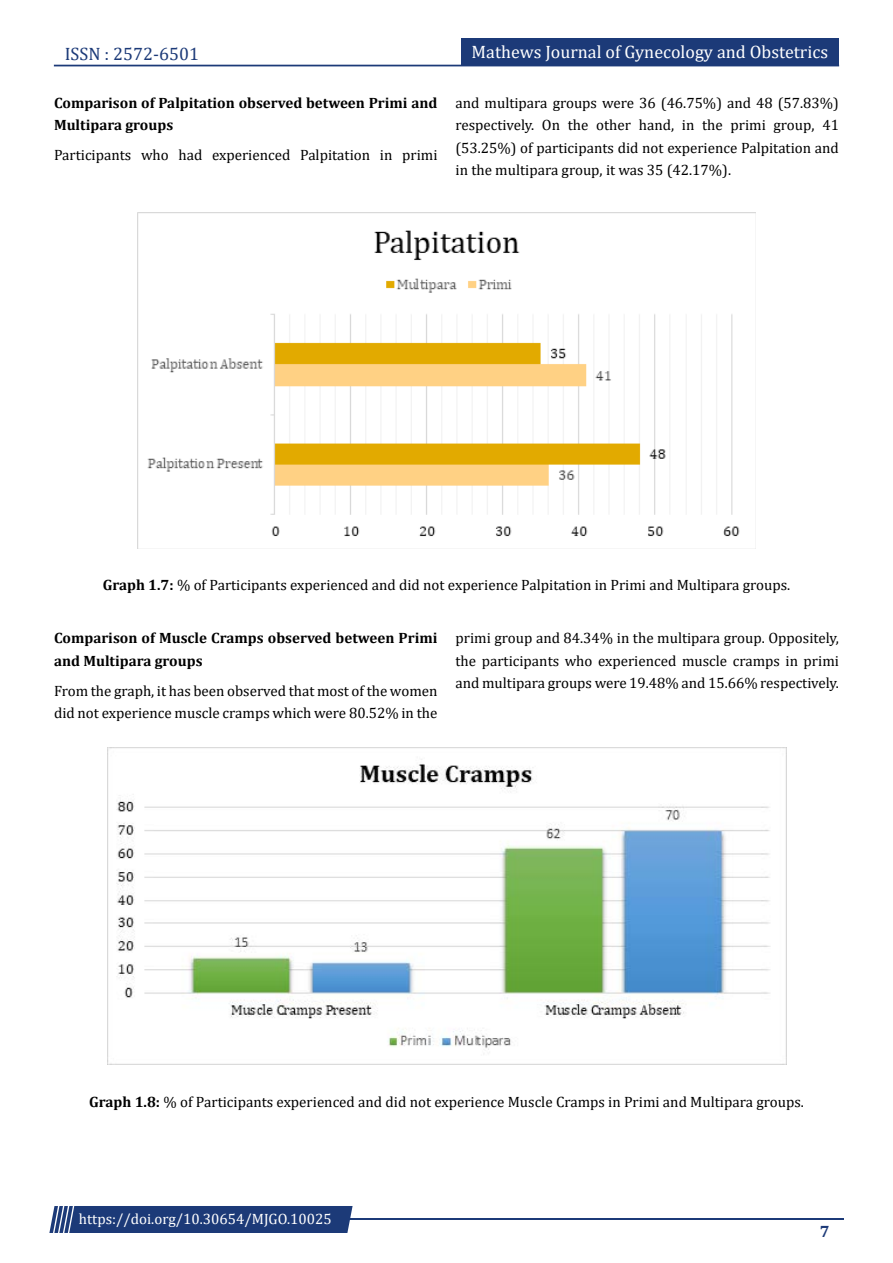
<style>
.page{position:relative;width:893px;height:1263px;background:#fff}
.page>*{position:absolute;margin:0;border:0;box-sizing:border-box;transform-origin:0 0}
.t1{font:18px "Cambria";color:#fff}
.t2{font:18px "Cambria";color:#1c3a78}
.t3{font:700 16.5px "Cambria";color:#1c3a78}
.t4{font:15px/22.5px "Cambria";color:#000;text-align:justify}
.t5{font:700 15px/22.5px "Cambria";color:#000}
.t6{font:15px "Cambria";color:#fff}
.s1{font-weight:700}
</style>
<div class="page">
<div style="left:54px;top:65px;width:785px;height:1px;border:1px solid #1c3a78"></div>
<div style="left:461px;top:39px;width:378px;height:27px;background:#1c3a78"></div>
<hr style="left:310px;top:1219px;width:534px;height:1px;background:#1c3a78">
<div style="left:49px;top:1206px;width:304px;height:27px;background:#1c3a78"></div>
<img style="left:138px;top:213px;width:618px;height:336px">
<img style="left:107px;top:748px;width:679px;height:316px">
<p class="t2" style="left:65px;top:43px;width:136px">ISSN : 2572-6501</p>
<p class="t5" style="left:54px;top:91px;width:385px">Comparison of Palpitation observed between Primi and<br>Multipara groups</p>
<p class="t4" style="left:54px;top:144px;width:385px">Participants who had experienced Palpitation in primi</p>
<p class="t1" style="left:472px;top:41px;width:358px">Mathews Journal of Gynecology and Obstetrics</p>
<p class="t4" style="left:455px;top:91px;width:385px">and multipara groups were 36 (46.75%) and 48 (57.83%) respectively. On the other hand, in the primi group, 41 (53.25%) of participants did not experience Palpitation and in the multipara group, it was 35 (42.17%).</p>
<p class="t4" style="left:103px;top:574px;width:689px"><span class="s1">Graph 1.7:</span> % of Participants experienced and did not experience Palpitation in Primi and Multipara groups.</p>
<p class="t5" style="left:54px;top:626px;width:385px">Comparison of Muscle Cramps observed between Primi and Multipara groups</p>
<p class="t4" style="left:54px;top:679px;width:385px">From the graph, it has been observed that most of the women did not experience muscle cramps which were 80.52% in the</p>
<p class="t4" style="left:455px;top:627px;width:385px">primi group and 84.34% in the multipara group. Oppositely, the participants who experienced muscle cramps in primi and multipara groups were 19.48% and 15.66% respectively.</p>
<p class="t4" style="left:89px;top:1090px;width:716px"><span class="s1">Graph 1.8:</span> % of Participants experienced and did not experience Muscle Cramps in Primi and Multipara groups.</p>
<p class="t6" style="left:79px;top:1210px;width:254px">https://doi.org/10.30654/MJGO.10025</p>
<p class="t3" style="left:820px;top:1220px;width:11px">7</p>
</div>
